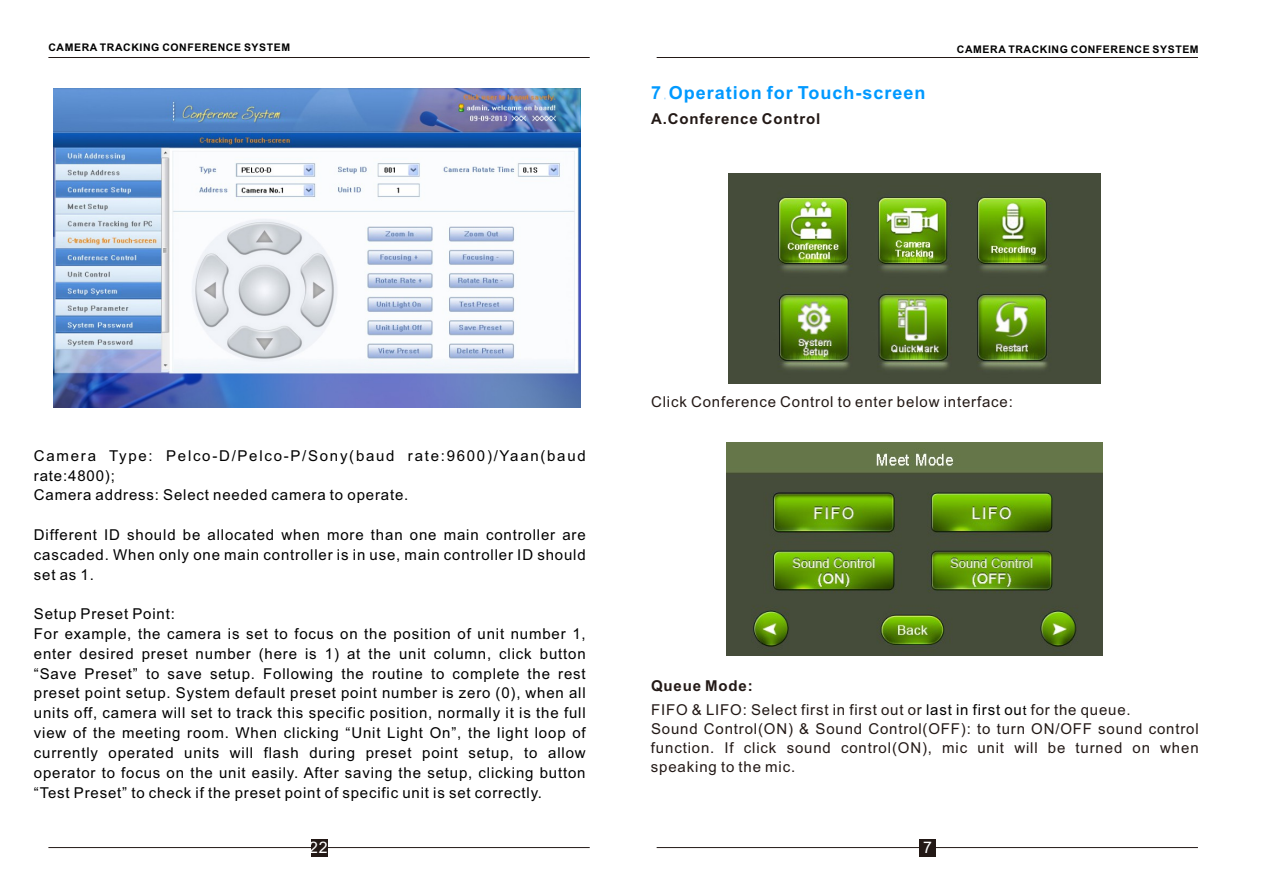
<style>
.page{position:relative;width:1263px;height:893px;background:#fff}
.page>*{position:absolute;margin:0;border:0;box-sizing:border-box;transform-origin:0 0}
.t1{font:700 18px "Arial";letter-spacing:.055em;color:#09f}
.t2{font:15.9px "Arial";color:#fff}
.t3{font:15px/20px "Arial";letter-spacing:.055em;color:#000}
.t4{font:15px/18.9px "Arial";letter-spacing:.055em;color:#231916}
.t5{font:700 15px "Arial";letter-spacing:.055em;color:#231916}
.t6{font:700 10.5px "Arial";letter-spacing:.055em;color:#000}
.s1{font-family:"FZLTCXHJW GB1 0";font-weight:400}
.s2{font-weight:700}
.s3{color:#000}
.s4{font-size:13.5px;color:#000}
</style>
<div class="page">
<hr style="left:657px;top:57px;width:541px;height:1px;background:#231916">
<hr style="left:657px;top:847px;width:541px;height:1px;background:#231916">
<div style="left:919px;top:839px;width:17px;height:17px;background:#231916"></div>
<img style="left:728px;top:173px;width:372px;height:211px">
<img style="left:726px;top:442px;width:376px;height:213px">
<hr style="left:48px;top:57px;width:542px;height:1px;background:#231916">
<hr style="left:48px;top:847px;width:542px;height:1px;background:#231916">
<div style="left:311px;top:839px;width:16px;height:17px;background:#231916"></div>
<img style="left:53px;top:88px;width:528px;height:319px">
<p class="t6" style="left:48px;top:44px;width:243px">CAMERA TRACKING CONFERENCE SYSTEM</p>
<p class="t1" style="left:651px;top:85px;width:276px">7<span class="s1">.</span>Operation for Touch-screen</p>
<p class="t5" style="left:651px;top:113px;width:171px">A.Conference Control</p>
<p class="t6" style="left:957px;top:45px;width:243px">CAMERA TRACKING CONFERENCE SYSTEM</p>
<p class="t3" style="left:34px;top:447px;width:553px">Camera Type: Pelco-D/Pelco-P/Sony(baud rate:9600)/Yaan(baud rate:4800);<br>Camera address: Select needed camera to operate.</p>
<p class="t3" style="left:34px;top:526px;width:553px;text-align:justify">Different ID should be allocated when more than one main controller are cascaded. When only one main controller is in use, main controller ID should set as 1.</p>
<p class="t3" style="left:34px;top:605px;width:553px">Setup Preset Point:<br>For example, the camera is set to focus on the position of unit number 1, enter desired preset number (here is 1) at the unit column, click button “Save Preset” to save setup. Following the routine to complete the rest preset point setup. System default preset point number is zero (0), when all units off, camera will set to track this specific position, normally it is the full view of the meeting room. When clicking “Unit Light On”, the light loop of currently operated units will flash during preset point setup, to allow operator to focus on the unit easily. After saving the setup, clicking button “Test Preset” to check if the preset point of specific unit is set correctly.</p>
<p class="t2" style="left:309px;top:842px;width:20px">22</p>
<p class="t4" style="left:651px;top:394px;width:363px">Click Conference Control to enter below interface:</p>
<p class="t4" style="left:651px;top:675px;width:481px;line-height:24.2px"><span class="s2">Queue Mode:<br></span>FIFO &amp; LIFO: Select first in first out or <span class="s3">last in first ou</span><span class="s4">t</span> for the queue.</p>
<p class="t4" style="left:651px;top:720px;width:549px;text-align:justify">Sound Control(ON) &amp; Sound Control(OFF): to turn ON/OFF sound control function. If click sound control(ON), mic unit will be turned on when speaking to the mic.</p>
<p class="t2" style="left:923px;top:842px;width:10px">7</p>
</div>
